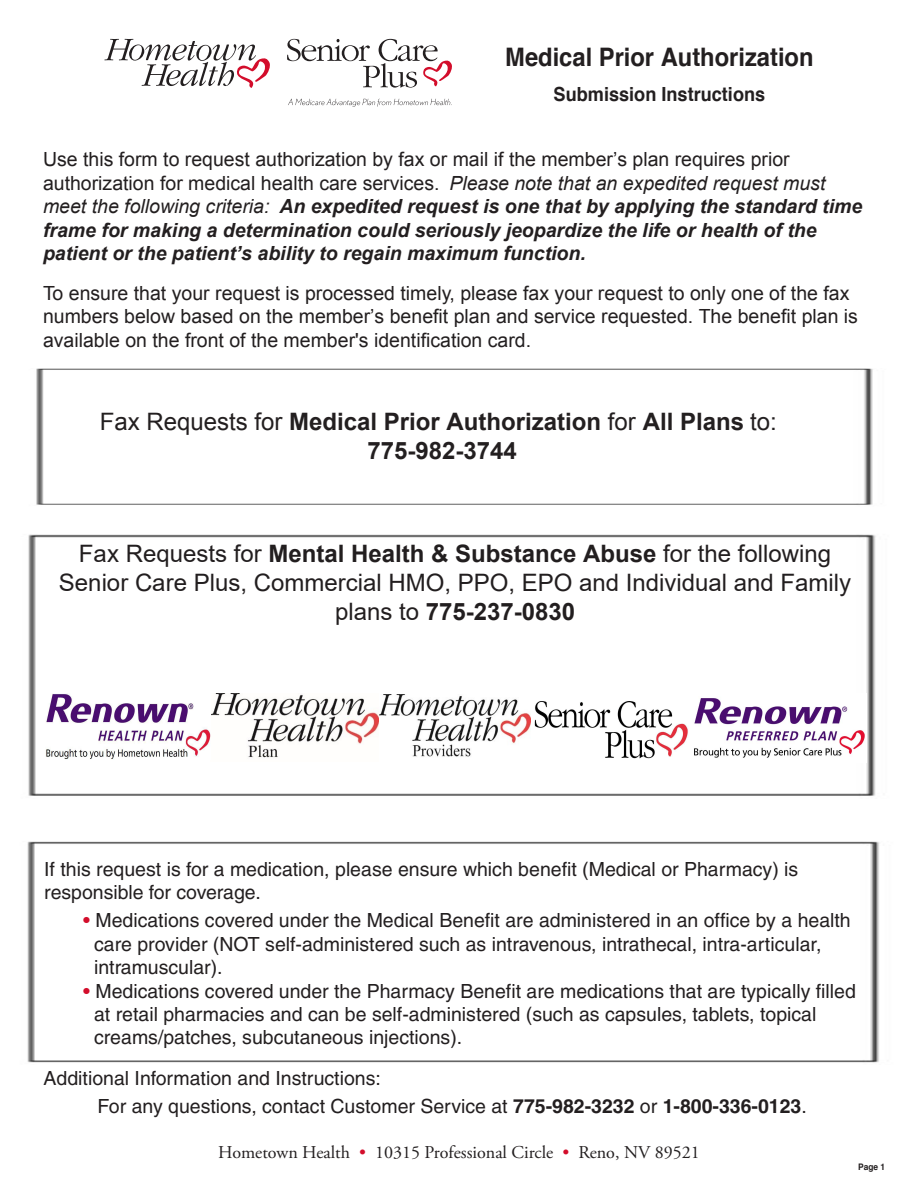
<style>
.page{position:relative;width:918px;height:1188px;background:#fff}
.page>*{position:absolute;margin:0;border:0;box-sizing:border-box;transform-origin:0 0}
.t1{font:700 25.5px "Helvetica";color:#231f20;scale:.93 1}
.t2{font:24px/28.8px "Arial";color:#221e1f;text-align:center}
.t3{font:700 24px/28.8px "Arial";color:#231f20;text-align:center}
.t4{font:19.5px/23.4px "Helvetica";color:#231f20}
.t5{font:italic 700 19.5px/23.5px "Arial";color:#231f20}
.t6{font:19.5px/23.4px "Arial";color:#231f20}
.t7{font:700 19.5px "Helvetica";color:#231f20;scale:.93 1}
.t8{font:18px "Adobe Garamond Pro";color:#231f20}
.t9{font:700 9px "Helvetica";color:#231f20;scale:.93 1}
.s1{font-weight:400;font-style:normal}
.s2{font-weight:400}
.s3{font-weight:700}
.s4{color:#d30d2b}
</style>
<div class="page">
<img style="left:28px;top:534px;width:848px;height:262px">
<img style="left:36px;top:368px;width:837px;height:137px">
<img style="left:27px;top:841px;width:853px;height:222px">
<svg style="left:445px;top:588px;width:6px;height:4px"></svg>
<svg style="left:445px;top:380px;width:6px;height:4px"></svg>
<svg style="left:104px;top:39px;width:166px;height:49px"></svg>
<svg style="left:288px;top:99px;width:164px;height:8px"></svg>
<svg style="left:287px;top:39px;width:165px;height:49px"></svg>
<img style="left:211px;top:694px;width:479px;height:68px">
<img style="left:45px;top:694px;width:165px;height:65px">
<img style="left:692px;top:693px;width:175px;height:70px">
<h1 class="t1" style="left:505px;top:41px;width:333px">Medical Prior Authorization</h1>
<p class="t7" style="left:554px;top:81px;width:229px">Submission Instructions</p>
<p class="t5" style="left:43px;top:148px;width:821px"><span class="s1">Use this form to request authorization by fax or mail if the member’s plan requires prior authorization for medical health care services.</span> <span class="s2">Please note that an expedited request must meet the following criteria:</span> An expedited request is one that by applying the standard time frame for making a determination could seriously jeopardize the life or health of the patient or the patient’s ability to regain maximum function.</p>
<p class="t6" style="left:43px;top:282px;width:817px">To ensure that your request is processed timely, please fax your request to only one of the fax numbers below based on the member’s benefit plan and service requested. The benefit plan is available on the front of the member's identification card.</p>
<p class="t3" style="left:100px;top:408px;width:678px"><span class="s2">Fax Requests for</span> Medical Prior Authorization <span class="s2">for</span> All Plans <span class="s2">to:<br></span>775-982-3744</p>
<p class="t2" style="left:59px;top:539px;width:794px">Fax Requests for <span class="s3">Mental Health &amp; Substance Abuse</span> for the following<br>Senior Care Plus, Commercial HMO, PPO, EPO and Individual and Family plans to <span class="s3">775-237-0830</span></p>
<p class="t4" style="left:44px;top:857px;width:756px">If this request is for a medication, please ensure which benefit (Medical or Pharmacy) is responsible for coverage.</p>
<p class="t4" style="left:94px;top:909px;width:758px;text-indent:-11px"><span class="s4">•</span> Medications covered under the Medical Benefit are administered in an office by a health care provider (NOT self-administered such as intravenous, intrathecal, intra-articular, intramuscular).</p>
<p class="t4" style="left:94px;top:979px;width:763px;text-indent:-11px"><span class="s4">•</span> Medications covered under the Pharmacy Benefit are medications that are typically filled at retail pharmacies and can be self-administered (such as capsules, tablets, topical creams/patches, subcutaneous injections).</p>
<p class="t4" style="left:98px;top:1065px;width:711px;line-height:27.9px;text-indent:-54px">Additional Information and Instructions:<br>For any questions, contact Customer Service at <span class="s3">775-982-3232</span> or <span class="s3">1-800-336-0123</span>.</p>
<p class="t8" style="left:218px;top:1141px;width:483px">Hometown Health <span class="s4">•</span> 10315 Professional Circle <span class="s4">•</span> Reno, NV 89521</p>
<p class="t9" style="left:858px;top:1161px;width:31px">Page 1</p>
</div>
